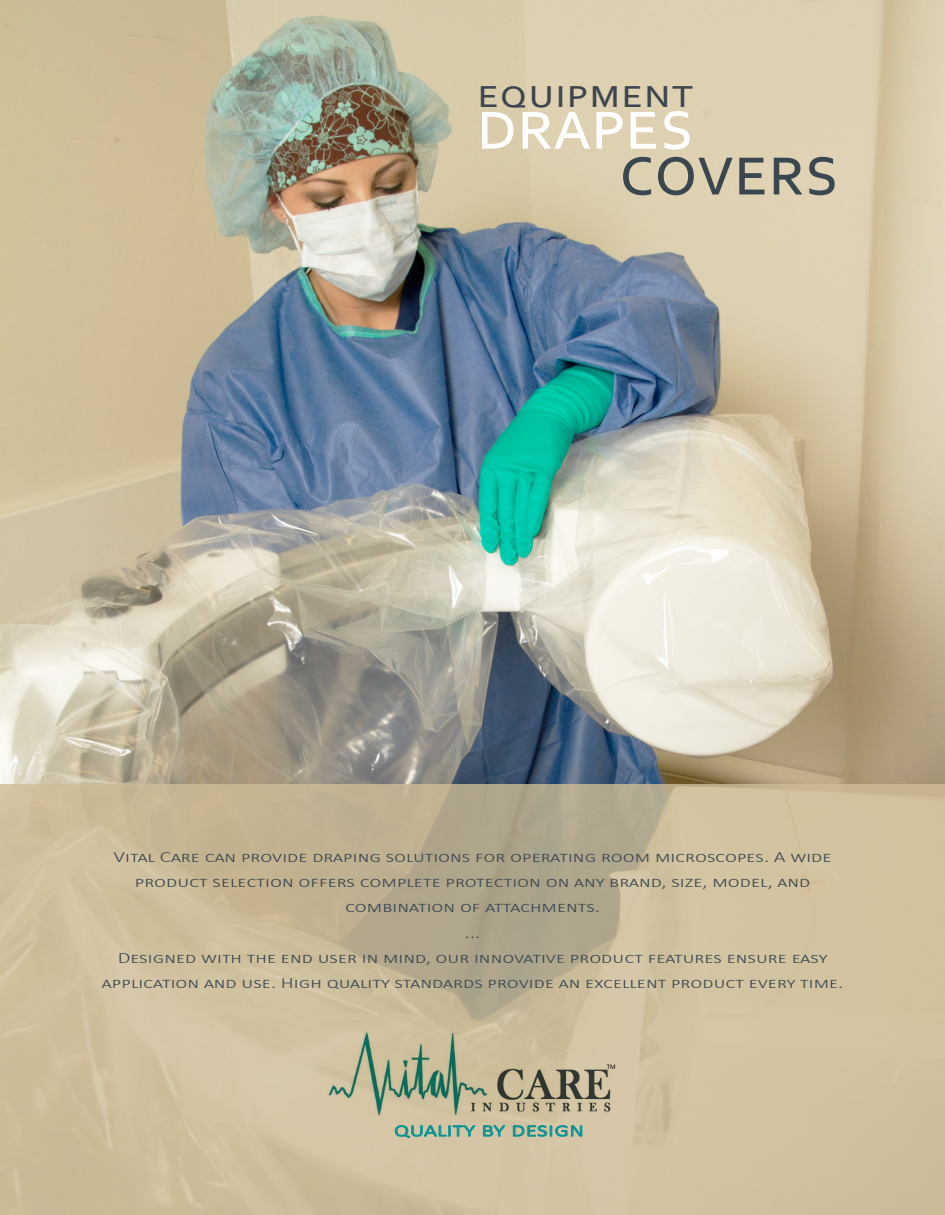
<style>
.page{position:relative;width:945px;height:1215px;background:#fff}
.page>*{position:absolute;margin:0;border:0;box-sizing:border-box;transform-origin:0 0}
.t1{font:72px "Corbel";color:#fff}
.t2{font:72px "Corbel";color:#3b474e}
.t3{font:40.5px "Corbel";letter-spacing:.025em;color:#3d464f;scale:1.11 1}
.t4{font:300 20.25px "Calibri";color:#089294;scale:1.33 1}
.t5{font:300 15.75px "Calibri";color:#3b4851;scale:1.33 1}
.s1{color:#3b4750}
</style>
<div class="page">
<img style="left:0;top:0;width:945px;height:785px">
<svg style="left:0;top:785px;width:945px;height:430px;fill:#cfc19e"></svg>
<svg style="left:395px;top:1123px;width:81px;height:16px"></svg>
<svg style="left:482px;top:1124px;width:24px;height:13px"></svg>
<svg style="left:512px;top:1124px;width:71px;height:13px"></svg>
<img style="left:323px;top:1032px;width:299px;height:84px">
<p class="t3" style="left:477px;top:69px;width:196px">equipment</p>
<p class="t1" style="left:476px;top:80px;width:219px">drapes</p>
<p class="t2" style="left:620px;top:126px;width:221px">covers</p>
<p class="t5" style="left:114px;top:847px;width:541px">Vital Care can provide draping solutions for operating room microscopes. A wide</p>
<p class="t5" style="left:135px;top:872px;width:510px">product selection offers complete protection on any brand, size, model, and</p>
<p class="t5" style="left:345px;top:897px;width:193px">combination of attachments.</p>
<p class="t5" style="left:465px;top:923px;width:13px">...</p>
<p class="t5" style="left:118px;top:948px;width:535px"><span class="s1">Designed</span> with the end user in mind, our innovative product features ensure easy</p>
<p class="t5" style="left:102px;top:973px;width:559px">application and use. High quality standards provide an excellent product every time.</p>
<p class="t4" style="left:394px;top:1117px;width:145px">quality by design</p>
</div>
